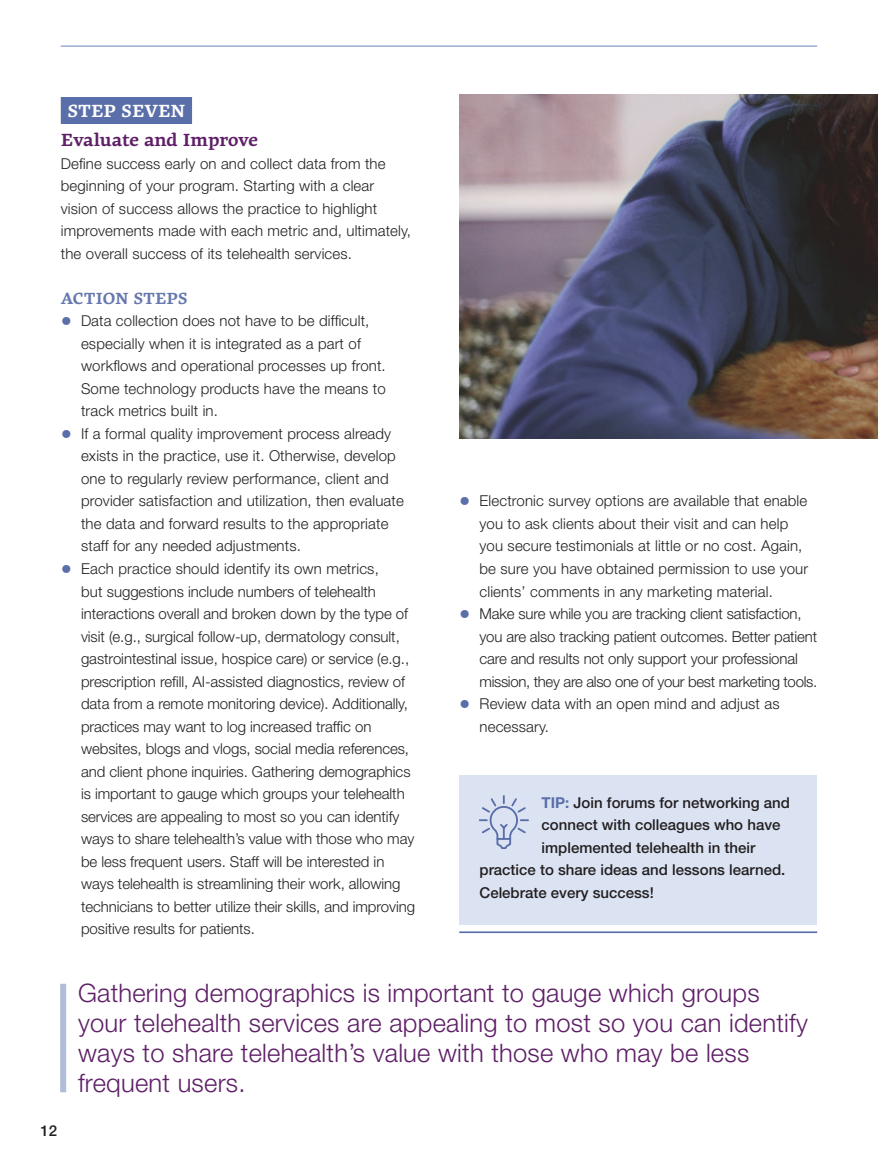
<style>
.page{position:relative;width:878px;height:1175px;background:#fff}
.page>*{position:absolute;margin:0;border:0;box-sizing:border-box;transform-origin:0 0}
.t1{font:300 25.5px/30px "Helvetica Neue";letter-spacing:.01em;color:#5e1f67}
.t2{font:700 18px "Geneo Std";letter-spacing:-.005em;color:#5e1f67}
.t3{font:700 18px "Geneo Std";color:#fff}
.t4{font:700 16.5px "Geneo Std";letter-spacing:-.005em;color:#6778b0}
.t5{font:300 15px/22.5px "Helvetica Neue";letter-spacing:-.005em;color:#231f20}
.t6{font:500 15px "Helvetica Neue";color:#231f20}
.s1{font-size:22.5px;color:#5a6ea9}
.s2{font-weight:700;color:#5a6ea9}
</style>
<div class="page">
<div style="left:61px;top:97px;width:131px;height:27px;background:#5a6ea9"></div>
<div style="left:459px;top:775px;width:358px;height:150px;background:#dbe3f3"></div>
<hr style="left:459px;top:931px;width:358px;height:2px;background:#5a6ea9">
<svg style="left:479px;top:796px;width:49px;height:52px"></svg>
<img style="left:459px;top:94px;width:419px;height:345px">
<div style="left:60px;top:983px;width:6px;height:109px;background:#afbcda"></div>
<hr style="left:61px;top:46px;width:756px;height:1px;background:#778fbe">
<p class="t3" style="left:68px;top:100px;width:119px">STEP SEVEN</p>
<p class="t2" style="left:61px;top:129px;width:199px">Evaluate and Improve</p>
<p class="t5" style="left:61px;top:152px;width:352px">Define success early on and collect data from the beginning of your program. Starting with a clear vision of success allows the practice to highlight improvements made with each metric and, ultimately, the overall success of its telehealth services.</p>
<p class="t4" style="left:61px;top:288px;width:128px">ACTION STEPS</p>
<p class="t5" style="left:81px;top:309px;width:306px;text-indent:-20px"><span class="s1">•</span> Data collection does not have to be difficult, especially when it is integrated as a part of workflows and operational processes up front.<br>Some technology products have the means to track metrics built in.</p>
<p class="t5" style="left:81px;top:422px;width:324px;text-indent:-20px"><span class="s1">•</span> If a formal quality improvement process already exists in the practice, use it. Otherwise, develop one to regularly review performance, client and provider satisfaction and utilization, then evaluate the data and forward results to the appropriate staff for any needed adjustments.</p>
<p class="t5" style="left:81px;top:557px;width:335px;text-indent:-20px"><span class="s1">•</span> Each practice should identify its own metrics,<br>but suggestions include numbers of telehealth interactions overall and broken down by the type of visit (e.g., surgical follow-up, dermatology consult, gastrointestinal issue, hospice care) or service (e.g., prescription refill, AI-assisted diagnostics, review of data from a remote monitoring device). Additionally, practices may want to log increased traffic on websites, blogs and vlogs, social media references, and client phone inquiries. Gathering demographics is important to gauge which groups your telehealth services are appealing to most so you can identify ways to share telehealth’s value with those who may be less frequent users. Staff will be interested in ways telehealth is streamlining their work, allowing technicians to better utilize their skills, and improving positive results for patients.</p>
<p class="t5" style="left:479px;top:489px;width:330px;text-indent:-20px"><span class="s1">•</span> Electronic survey options are available that enable you to ask clients about their visit and can help you secure testimonials at little or no cost. Again, be sure you have obtained permission to use your clients’ comments in any marketing material.</p>
<p class="t5" style="left:479px;top:602px;width:339px;text-indent:-20px"><span class="s1">•</span> Make sure while you are tracking client satisfaction, you are also tracking patient outcomes. Better patient care and results not only support your professional mission, they are also one of your best marketing tools.</p>
<p class="t5" style="left:479px;top:692px;width:301px;text-indent:-20px"><span class="s1">•</span> Review data with an open mind and adjust as necessary.</p>
<p class="t6" style="left:541px;top:793px;width:250px"><span class="s2">TIP:</span> Join forums for networking and</p>
<p class="t6" style="left:541px;top:815px;width:240px">connect with colleagues who have</p>
<p class="t6" style="left:541px;top:838px;width:215px">implemented telehealth in their</p>
<p class="t6" style="left:479px;top:860px;width:307px">practice to share ideas and lessons learned.</p>
<p class="t6" style="left:479px;top:883px;width:176px">Celebrate every success!</p>
<p class="t6" style="left:40px;top:1121px;width:18px">12</p>
<h1 class="t1" style="left:78px;top:977px;width:731px">Gathering demographics is important to gauge which groups your telehealth services are appealing to most so you can identify ways to share telehealth’s value with those who may be less frequent users.</h1>
</div>
